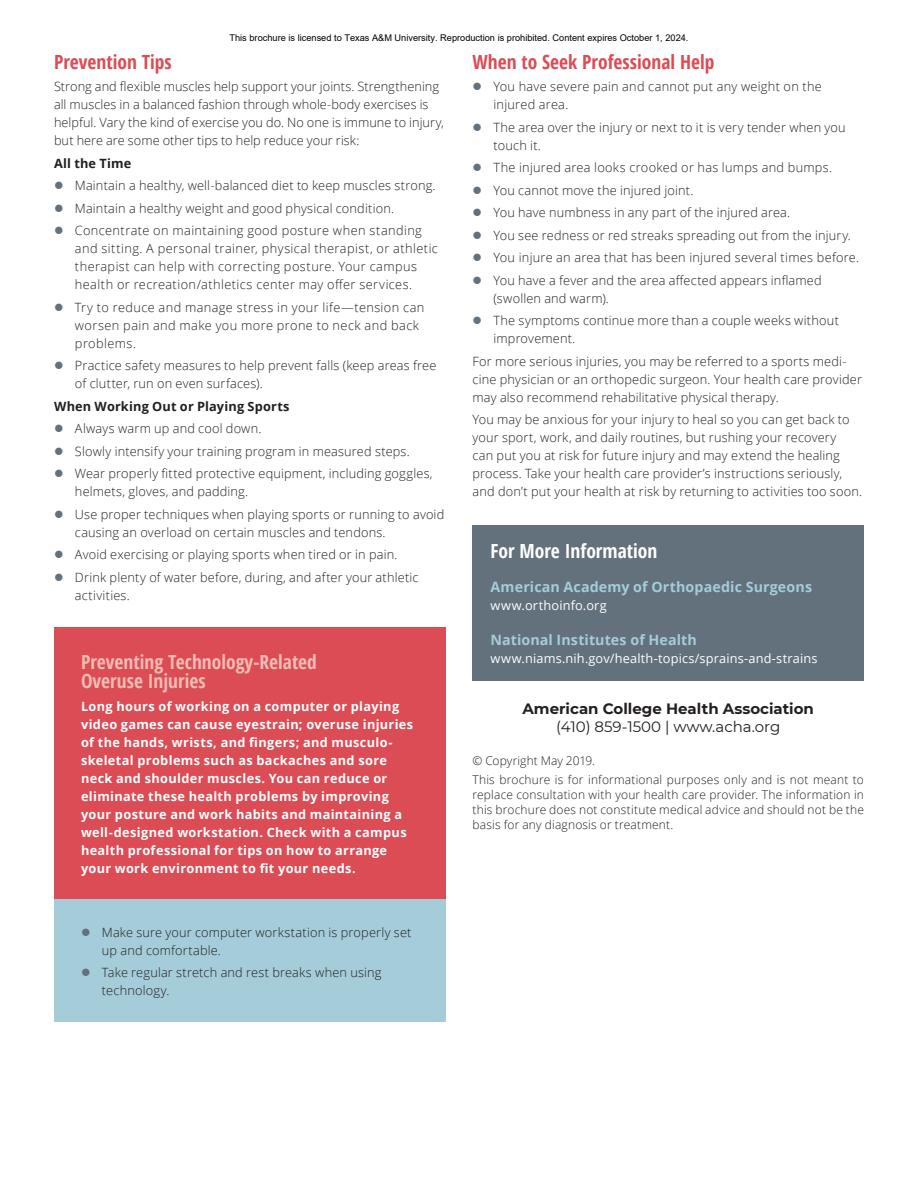
<style>
.page{position:relative;width:918px;height:1188px;background:#fff}
.page>*{position:absolute;margin:0;border:0;box-sizing:border-box;transform-origin:0 0}
.t1{font:700 19.5px/19.5px "Open Sans Condensed";color:#f1bcb3}
.t2{font:700 19.5px "Open Sans Condensed";color:#db4c55}
.t3{font:700 19.5px "Open Sans Condensed";color:#fff}
.t4{font:700 15px "Montserrat";color:#231f20}
.t5{font:15px "Montserrat";color:#231f20}
.t6{font:700 14.25px "Open Sans";letter-spacing:.01em;color:#a4ccd9}
.t7{font:300 12.75px/22.5px "Open Sans";letter-spacing:.015em;color:#231f20}
.t8{font:700 12.75px/18px "Open Sans";letter-spacing:.025em;color:#fff}
.t9{font:300 12.75px/18px "Open Sans";letter-spacing:.035em;color:#231f20}
.t10{font:12.75px "Open Sans";letter-spacing:.01em;color:#fff}
.t11{font:700 12.75px "Open Sans";letter-spacing:.015em;color:#231f20}
.t12{font:300 12px/15px "Open Sans";letter-spacing:.015em;color:#231f20}
.t13{font:9.3px "Arial";color:#000}
</style>
<div class="page">
<div style="left:54px;top:627px;width:392px;height:273px;background:#db4c55"></div>
<div style="left:54px;top:900px;width:392px;height:122px;background:#a4ccd9"></div>
<div style="left:472px;top:525px;width:392px;height:156px;background:#63717d"></div>
<p class="t13" style="left:230px;top:31px;width:460px">This brochure is licensed to Texas A&amp;M University. Reproduction is prohibited. Content expires October 1, 2024.</p>
<h1 class="t2" style="left:54px;top:48px;width:119px">Prevention Tips</h1>
<p class="t7" style="left:54px;top:77px;width:391px;line-height:18px">Strong and flexible muscles help support your joints. Strengthening all muscles in a balanced fashion through whole-body exercises is helpful. Vary the kind of exercise you do. No one is immune to injury, but here are some other tips to help reduce your risk:</p>
<p class="t11" style="left:54px;top:154px;width:79px">All the Time</p>
<p class="t7" style="left:75px;top:174px;width:362px">Maintain a healthy, well-balanced diet to keep muscles strong.<br>Maintain a healthy weight and good physical condition.<br>Concentrate on maintaining good posture when standing</p>
<p class="t9" style="left:75px;top:239px;width:365px">and sitting. A personal trainer, physical therapist, or athletic therapist can help with correcting posture. Your campus health or recreation/athletics center may offer services.</p>
<p class="t9" style="left:75px;top:298px;width:351px">Try to reduce and manage stress in your life—tension can worsen pain and make you more prone to neck and back problems.</p>
<p class="t7" style="left:75px;top:356px;width:363px;line-height:18px">Practice safety measures to help prevent falls (keep areas free of clutter, run on even surfaces).</p>
<p class="t11" style="left:54px;top:397px;width:237px">When Working Out or Playing Sports</p>
<p class="t7" style="left:75px;top:417px;width:359px">Always warm up and cool down.<br>Slowly intensify your training program in measured steps.<br>Wear properly fitted protective equipment, including goggles,</p>
<p class="t7" style="left:75px;top:480px;width:371px">helmets, gloves, and padding.<br>Use proper techniques when playing sports or running to avoid</p>
<p class="t7" style="left:75px;top:521px;width:345px">causing an overload on certain muscles and tendons.<br>Avoid exercising or playing sports when tired or in pain.<br>Drink plenty of water before, during, and after your athletic</p>
<p class="t7" style="left:75px;top:584px;width:56px">activities.</p>
<h1 class="t1" style="left:81px;top:652px;width:237px">Preventing Technology-Related<br>Overuse Injuries</h1>
<p class="t8" style="left:81px;top:697px;width:334px">Long hours of working on a computer or playing video games can cause eyestrain; overuse injuries of the hands, wrists, and fingers; and musculo&shy;skeletal problems such as backaches and sore neck and shoulder muscles. You can reduce or eliminate these health problems by improving your posture and work habits and maintaining a well-designed workstation. Check with a campus health professional for tips on how to arrange your work environment to fit your needs.</p>
<p class="t7" style="left:102px;top:923px;width:311px;line-height:18px">Make sure your computer workstation is properly set up and comfortable.</p>
<p class="t7" style="left:102px;top:963px;width:281px;line-height:18px">Take regular stretch and rest breaks when using technology.</p>
<h1 class="t2" style="left:472px;top:48px;width:243px">When to Seek Professional Help</h1>
<p class="t7" style="left:493px;top:77px;width:330px;line-height:18px">You have severe pain and cannot put any weight on the injured area.</p>
<p class="t7" style="left:493px;top:118px;width:354px;line-height:18px">The area over the injury or next to it is very tender when you touch it.</p>
<p class="t7" style="left:493px;top:156px;width:367px">The injured area looks crooked or has lumps and bumps.<br>You cannot move the injured joint.<br>You have numbness in any part of the injured area.<br>You see redness or red streaks spreading out from the injury.<br>You injure an area that has been injured several times before.<br>You have a fever and the area affected appears inflamed</p>
<p class="t7" style="left:493px;top:287px;width:347px">(swollen and warm).<br>The symptoms continue more than a couple weeks without</p>
<p class="t7" style="left:472px;top:327px;width:375px;text-indent:21px">improvement.<br>For more serious injuries, you may be referred to a sports medi-</p>
<p class="t7" style="left:472px;top:370px;width:391px;line-height:18px">cine physician or an orthopedic surgeon. Your health care provider may also recommend rehabilitative physical therapy.</p>
<p class="t7" style="left:472px;top:410px;width:391px;line-height:18px">You may be anxious for your injury to heal so you can get back to your sport, work, and daily routines, but rushing your recovery<br>can put you at risk for future injury and may extend the healing process. Take your health care provider’s instructions seriously, and don’t put your health at risk by returning to activities too soon.</p>
<h1 class="t3" style="left:490px;top:537px;width:168px">For More Information</h1>
<p class="t6" style="left:490px;top:577px;width:323px">American Academy of Orthopaedic Surgeons</p>
<p class="t10" style="left:490px;top:597px;width:118px">www.orthoinfo.org</p>
<p class="t6" style="left:490px;top:629px;width:208px">National Institutes of Health</p>
<p class="t10" style="left:490px;top:649px;width:329px">www.niams.nih.gov/health-topics/sprains-and-strains</p>
<p class="t4" style="left:522px;top:698px;width:293px">American College Health Association</p>
<p class="t5" style="left:556px;top:716px;width:226px">(410) 859-1500 | www.acha.org</p>
<p class="t12" style="left:472px;top:750px;width:393px;line-height:19.5px">© Copyright May 2019.<br>This brochure is for informational purposes only and is not meant to</p>
<p class="t12" style="left:472px;top:787px;width:393px;text-align:justify">replace consultation with your health care provider. The information in this brochure does not constitute medical advice and should not be the basis for any diagnosis or treatment.</p>
</div>
